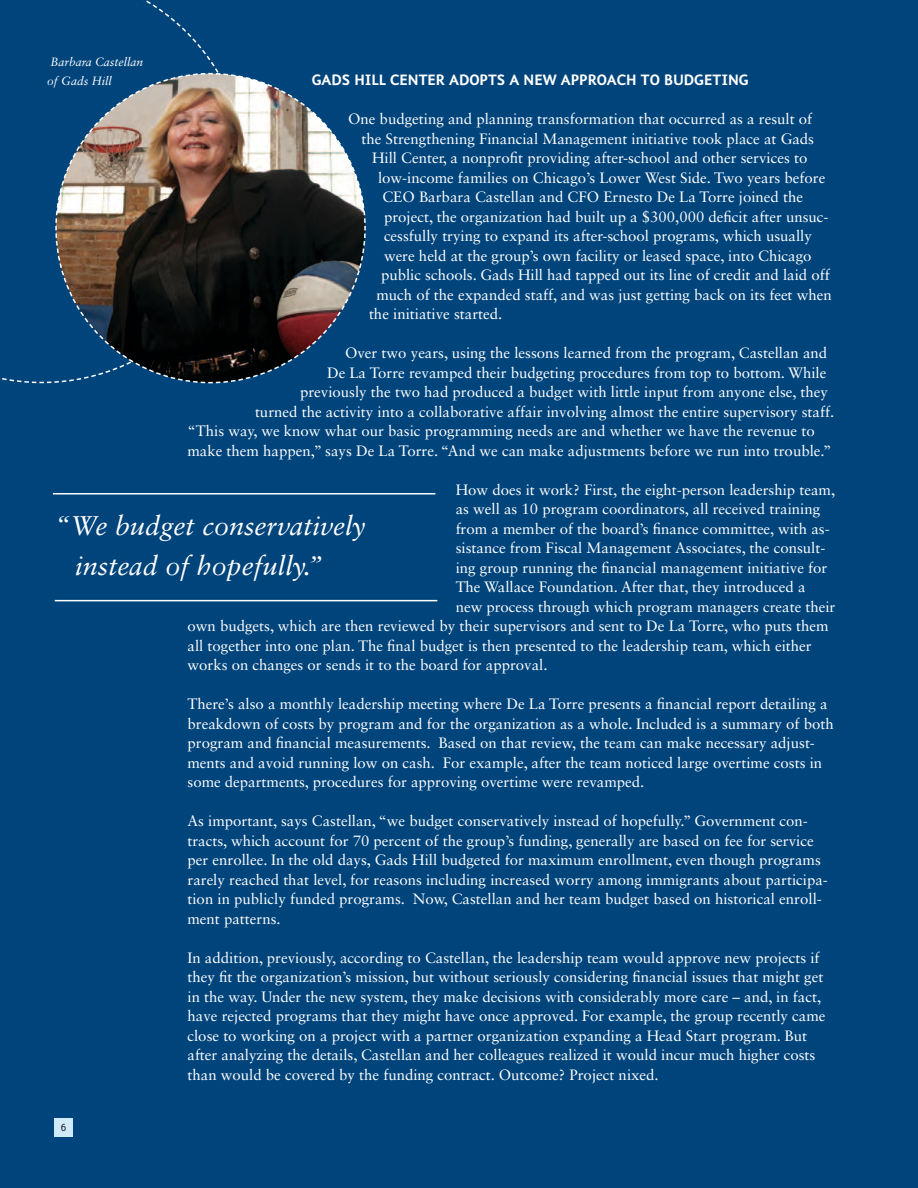
<style>
.page{position:relative;width:918px;height:1188px;background:#00447c}
.page>*{position:absolute;margin:0;border:0;box-sizing:border-box;transform-origin:0 0}
.t1{font:italic 27px/40.5px "Sabon LT Std";color:#fff}
.t2{font:15px/19.5px "Sabon LT Std";color:#fff}
.t3{font:700 15px "FS Ingrid";color:#fff}
.t4{font:italic 12px/19.5px "Sabon LT Std";color:#fff}
.t5{font:10.5px "FS Ingrid";color:#231f20}
</style>
<div class="page">
<div style="left:55px;top:1119px;width:18px;height:18px;background:#d0eafa"></div>
<img style="left:55px;top:72px;width:311px;height:312px">
<hr style="left:53px;top:493px;width:382px;height:1px;background:#fff">
<hr style="left:55px;top:600px;width:382px;height:1px;background:#fff">
<p class="t4" style="left:47px;top:52px;width:98px">Barbara Castellan of Gads Hill</p>
<p class="t3" style="left:312px;top:71px;width:437px">GADS H ILL CENTER ADOPTS A N EW APPROACH TO BUDG ETING</p>
<p class="t2" style="left:348px;top:109px;width:466px">One budgeting and planning transformation that occurred as a result of</p>
<p class="t2" style="left:362px;top:128px;width:454px">the Strengthening Financial Management initiative took place at Gads</p>
<p class="t2" style="left:372px;top:148px;width:437px">Hill Center, a nonprofit providing after-school and other services to</p>
<p class="t2" style="left:378px;top:167px;width:449px">low-income families on Chicago’s Lower West Side. Two years before</p>
<p class="t2" style="left:382px;top:187px;width:422px">CEO Barbara Castellan and CFO Ernesto De La Torre joined the</p>
<p class="t2" style="left:384px;top:206px;width:446px">project, the organization had built up a $300,000 deficit after unsuc-</p>
<p class="t2" style="left:384px;top:226px;width:429px">cessfully trying to expand its after-school programs, which usually</p>
<p class="t2" style="left:384px;top:245px;width:429px">were held at the group’s own facility or leased space, into Chicago</p>
<p class="t2" style="left:381px;top:265px;width:450px">public schools. Gads Hill had tapped out its line of credit and laid off</p>
<p class="t2" style="left:376px;top:284px;width:457px">much of the expanded staff, and was just getting back on its feet when</p>
<p class="t2" style="left:369px;top:304px;width:135px">the initiative started.</p>
<p class="t2" style="left:345px;top:343px;width:484px">Over two years, using the lessons learned from the program, Castellan and</p>
<p class="t2" style="left:327px;top:362px;width:501px">De La Torre revamped their budgeting procedures from top to bottom. While</p>
<p class="t2" style="left:300px;top:382px;width:529px">previously the two had produced a budget with little input from anyone else, they</p>
<p class="t2" style="left:255px;top:401px;width:581px">turned the activity into a collaborative affair involving almost the entire supervisory staff.</p>
<p class="t2" style="left:188px;top:421px;width:629px">“This way, we know what our basic programming needs are and whether we have the revenue to</p>
<p class="t2" style="left:188px;top:440px;width:645px">make them happen,” says De La Torre. “And we can make adjustments before we run into trouble.”</p>
<p class="t2" style="left:456px;top:479px;width:381px">How does it work? First, the eight-person leadership team,</p>
<p class="t2" style="left:456px;top:499px;width:366px">as well as 10 program coordinators, all received training</p>
<p class="t2" style="left:456px;top:518px;width:376px">from a member of the board’s finance committee, with as-</p>
<p class="t2" style="left:456px;top:538px;width:371px">sistance from Fiscal Management Associates, the consult-</p>
<p class="t2" style="left:456px;top:557px;width:373px">ing group running the financial management initiative for</p>
<p class="t2" style="left:456px;top:577px;width:351px">The Wallace Foundation. After that, they introduced a</p>
<p class="t2" style="left:456px;top:596px;width:381px">new process through which program managers create their</p>
<p class="t2" style="left:188px;top:616px;width:643px">own budgets, which are then reviewed by their supervisors and sent to De La Torre, who puts them</p>
<p class="t2" style="left:188px;top:635px;width:626px">all together into one plan. The final budget is then presented to the leadership team, which either</p>
<p class="t2" style="left:188px;top:655px;width:362px">works on changes or sends it to the board for approval.</p>
<p class="t2" style="left:188px;top:694px;width:648px">There’s also a monthly leadership meeting where De La Torre presents a financial report detailing a breakdown of costs by program and for the organization as a whole. Included is a summary of both program and financial measurements. Based on that review, the team can make necessary adjust&shy;ments and avoid running low on cash. For example, after the team noticed large overtime costs in some departments, procedures for approving overtime were revamped.</p>
<p class="t2" style="left:188px;top:811px;width:642px">As important, says Castellan, “we budget conservatively instead of hopefully.” Government con&shy;tracts, which account for 70 percent of the group’s funding, generally are based on fee for service per enrollee. In the old days, Gads Hill budgeted for maximum enrollment, even though programs rarely reached that level, for reasons including increased worry among immigrants about participa&shy;tion in publicly funded programs. Now, Castellan and her team budget based on historical enroll&shy;ment patterns.</p>
<p class="t2" style="left:188px;top:947px;width:640px">In addition, previously, according to Castellan, the leadership team would approve new projects if they fit the organization’s mission, but without seriously considering financial issues that might get in the way. Under the new system, they make decisions with considerably more care – and, in fact, have rejected programs that they might have once approved. For example, the group recently came close to working on a project with a partner organization expanding a Head Start program. But after analyzing the details, Castellan and her colleagues realized it would incur much higher costs than would be covered by the funding contract. Outcome? Project nixed.</p>
<h1 class="t1" style="left:75px;top:505px;width:292px;text-indent:-20px">“We budget conservatively instead of hopefully.”</h1>
<p class="t5" style="left:58px;top:1123px;width:13px">1 06</p>
</div>
